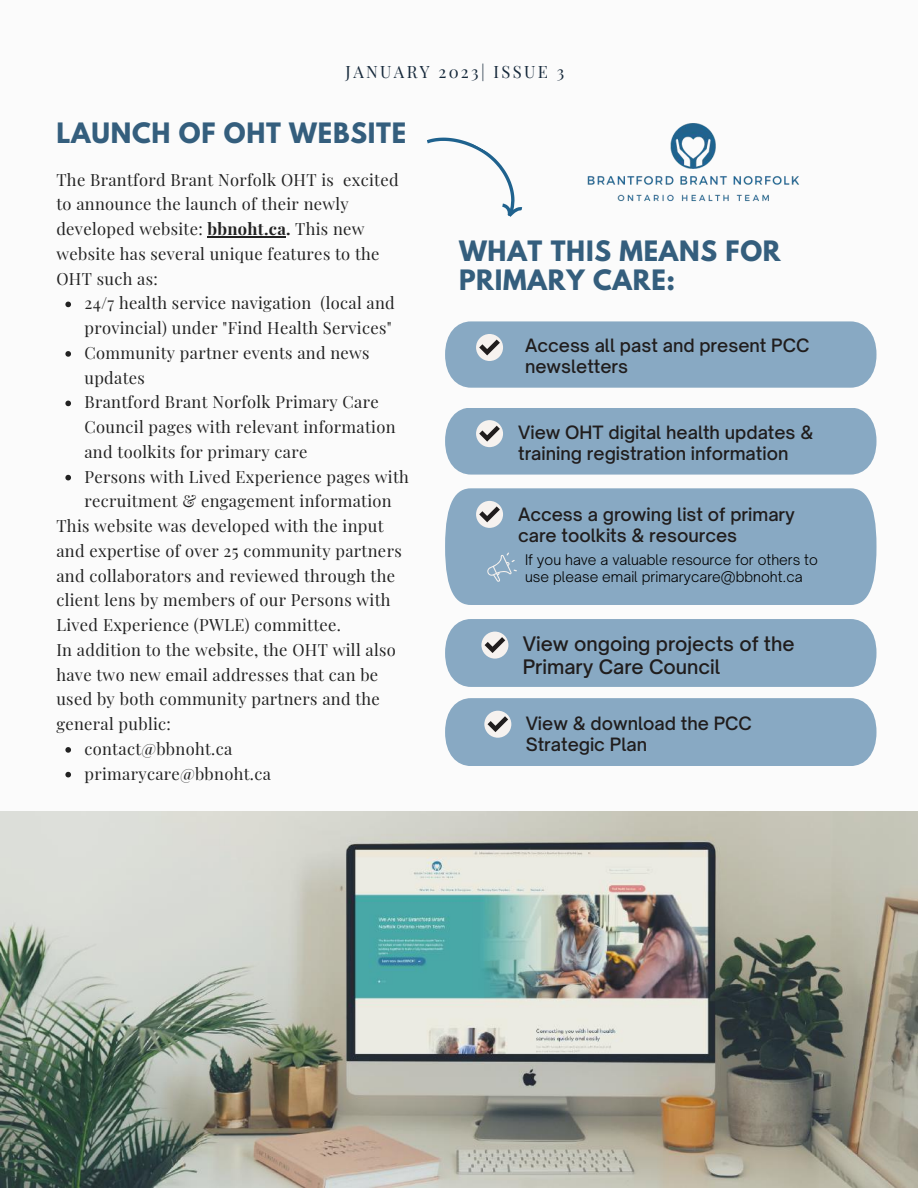
<style>
.page{position:relative;width:918px;height:1188px;background:#fbfbfb}
.page>*{position:absolute;margin:0;border:0;box-sizing:border-box;transform-origin:0 0}
.t1{font:700 24.9px/28.2px "League Spartan";letter-spacing:.03em;color:#345e7d}
.t2{font:500 19.2px/22.8px "Open Sauce One";color:#201d1d}
.t3{font:500 17.55px/21px "Open Sauce One";color:#201d1d}
.t4{font:16.65px "Playfair Display";letter-spacing:.14em;color:#15283a}
.t5{font:16.5px/24.8px "Playfair Display";letter-spacing:.02em;color:#222}
.t6{font:300 14.1px/16.4px "Open Sauce One";color:#000}
.s1{font-weight:700}
</style>
<div class="page">
<img style="left:0;top:812px;width:918px;height:376px">
<svg style="left:427px;top:137px;width:96px;height:80px"></svg>
<div style="left:445px;top:488px;width:431px;height:117px;background:#88a9c3"></div>
<svg style="left:445px;top:321px;width:431px;height:67px;background:#8dacc4"></svg>
<div style="left:445px;top:408px;width:431px;height:66px;background:#88a9c3"></div>
<div style="left:476px;top:501px;width:27px;height:27px;background:#f6f2ef;border-radius:50%"></div>
<svg style="left:479px;top:506px;width:21px;height:16px"></svg>
<div style="left:445px;top:619px;width:431px;height:68px;background:#88a9c3"></div>
<div style="left:445px;top:698px;width:431px;height:68px;background:#88a9c3"></div>
<svg style="left:487px;top:553px;width:30px;height:29px"></svg>
<img style="left:587px;top:123px;width:212px;height:79px">
<svg style="left:65px;top:302px;width:6px;height:5px"></svg>
<svg style="left:65px;top:351px;width:6px;height:6px"></svg>
<svg style="left:65px;top:401px;width:6px;height:5px"></svg>
<svg style="left:65px;top:475px;width:6px;height:5px"></svg>
<svg style="left:65px;top:747px;width:6px;height:6px"></svg>
<svg style="left:65px;top:772px;width:6px;height:5px"></svg>
<hr style="left:208px;top:236px;width:78px;height:1px;background:#222">
<p class="t4" style="left:346px;top:60px;width:220px">JANUARY 2023| ISSUE 3</p>
<h1 class="t1" style="left:56px;top:122px;width:351px">LAUNCH OF OHT WEBSITE</h1>
<p class="t5" style="left:56px;top:166px;width:344px">The Brantford Brant Norfolk OHT is excited to announce the launch of their newly developed website: <span class="s1">bbnoht.ca.</span> This new website has several unique features to the OHT such as:</p>
<p class="t5" style="left:84px;top:290px;width:326px">24/7 health service navigation (local and provincial) under "Find Health Services" Community partner events and news updates<br>Brantford Brant Norfolk Primary Care Council pages with relevant information and toolkits for primary care<br>Persons with Lived Experience pages with recruitment &amp; engagement information</p>
<p class="t5" style="left:56px;top:513px;width:347px">This website was developed with the input and expertise of over 25 community partners and collaborators and reviewed through the client lens by members of our Persons with Lived Experience (PWLE) committee.<br>In addition to the website, the OHT will also have two new email addresses that can be used by both community partners and the general public:</p>
<p class="t5" style="left:84px;top:736px;width:188px">contact@bbnoht.ca primarycare@bbnoht.ca</p>
<h1 class="t1" style="left:459px;top:240px;width:323px">WHAT THIS MEANS FOR<br>PRIMARY CARE:</h1>
<p class="t3" style="left:525px;top:335px;width:286px">Access all past and present PCC newsletters</p>
<p class="t3" style="left:518px;top:422px;width:297px">View OHT digital health updates &amp; training registration information</p>
<p class="t3" style="left:518px;top:503px;width:279px">Access a growing list of primary care toolkits &amp; resources</p>
<p class="t6" style="left:525px;top:552px;width:294px">If you have a valuable resource for others to use please email primarycare@bbnoht.ca</p>
<p class="t2" style="left:523px;top:632px;width:273px">View ongoing projects of the<br>Primary Care Council</p>
<p class="t3" style="left:526px;top:713px;width:228px">View &amp; download the PCC<br>Strategic Plan</p>
</div>
